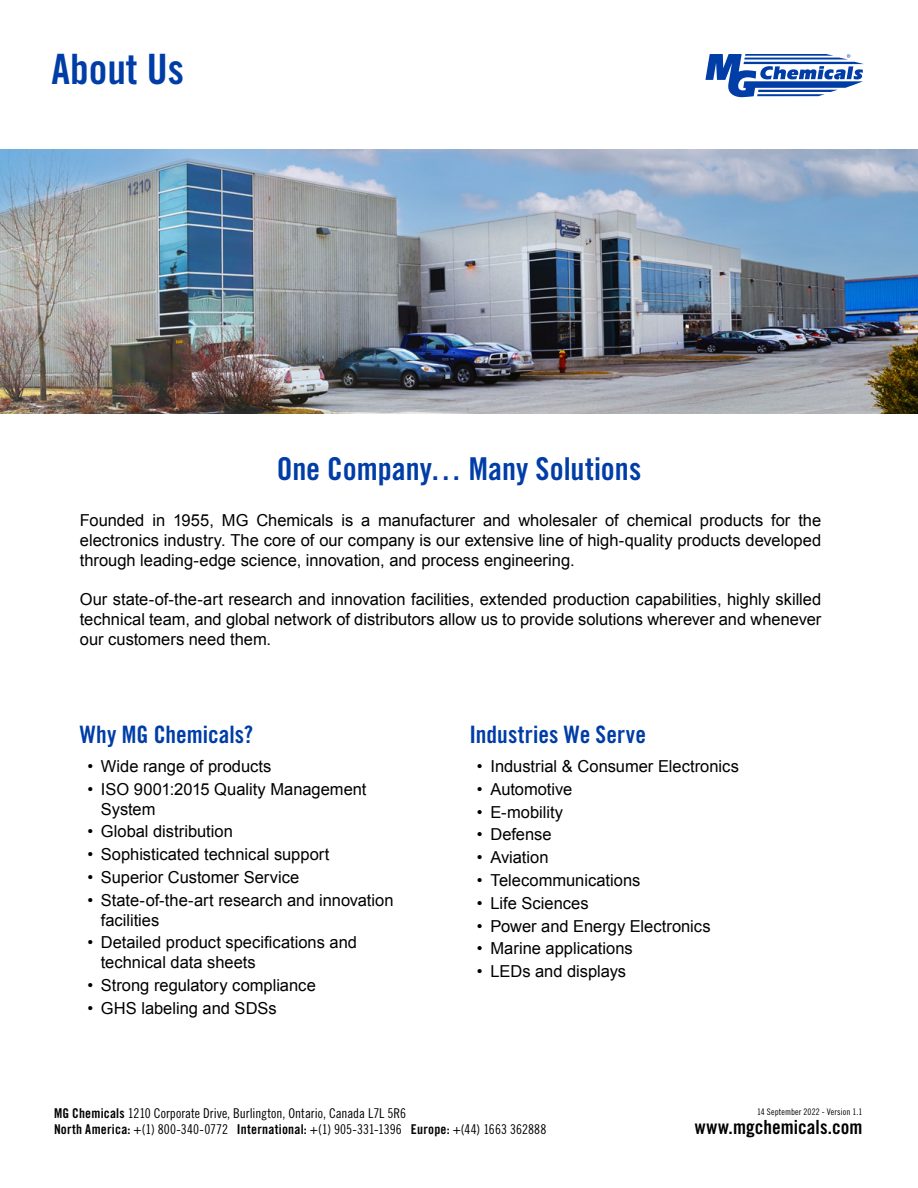
<style>
.page{position:relative;width:918px;height:1188px;background:#fff}
.page>*{position:absolute;margin:0;border:0;box-sizing:border-box;transform-origin:0 0}
.t1{font:41.85px "Trade Gothic Bold Cond Twenty";color:#003da7}
.t2{font:31.5px "Trade Gothic Bold Cond Twenty";color:#003da7}
.t3{font:24px "Trade Gothic Bold Cond Twenty";letter-spacing:.005em;color:#003da7}
.t4{font:19.5px "Trade Gothic Bold Cond Twenty";color:#000}
.t5{font:16.5px/19.8px "Arial";color:#000}
.t6{font:13.5px/16.2px "Trade Gothic LT Std Cn 18";color:#000}
.t7{font:9px "Trade Gothic LT Std Cn 18";letter-spacing:.015em;color:#000}
.s1{font-family:"Trade Gothic Bold Cond Twenty"}
</style>
<div class="page">
<svg style="left:705px;top:54px;width:159px;height:43px"></svg>
<img style="left:0;top:149px;width:918px;height:264px">
<h1 class="t1" style="left:52px;top:44px;width:134px">About Us</h1>
<h2 class="t2" style="left:277px;top:450px;width:366px">One Company… Many Solutions</h2>
<p class="t5" style="left:80px;top:511px;width:743px;text-align:justify">Founded in 1955, MG Chemicals is a manufacturer and wholesaler of chemical products for the electronics industry. The core of our company is our extensive line of high-quality products developed through leading-edge science, innovation, and process engineering.</p>
<p class="t5" style="left:80px;top:590px;width:743px;text-align:justify">Our state-of-the-art research and innovation facilities, extended production capabilities, highly skilled technical team, and global network of distributors allow us to provide solutions wherever and whenever our customers need them.</p>
<h3 class="t3" style="left:80px;top:720px;width:175px">Why MG Chemicals?</h3>
<p class="t5" style="left:87px;top:756px;width:186px">• Wide range of products</p>
<p class="t5" style="left:101px;top:779px;width:267px;text-indent:-13px">• ISO 9001:2015 Quality Management<br>System</p>
<p class="t5" style="left:87px;top:822px;width:147px">• Global distribution</p>
<p class="t5" style="left:87px;top:845px;width:244px">• Sophisticated technical support</p>
<p class="t5" style="left:87px;top:867px;width:214px">• Superior Customer Service</p>
<p class="t5" style="left:101px;top:890px;width:294px;text-indent:-13px">• State-of-the-art research and innovation facilities</p>
<p class="t5" style="left:101px;top:933px;width:258px;text-indent:-13px">• Detailed product specifications and technical data sheets</p>
<p class="t5" style="left:87px;top:975px;width:230px">• Strong regulatory compliance</p>
<p class="t5" style="left:87px;top:998px;width:191px">• GHS labeling and SDSs</p>
<h3 class="t3" style="left:469px;top:720px;width:178px">Industries We Serve</h3>
<p class="t5" style="left:477px;top:756px;width:263px">• Industrial &amp; Consumer Electronics</p>
<p class="t5" style="left:477px;top:779px;width:97px">• Automotive</p>
<p class="t5" style="left:477px;top:802px;width:88px">• E-mobility</p>
<p class="t5" style="left:477px;top:825px;width:76px">• Defense</p>
<p class="t5" style="left:477px;top:848px;width:73px">• Aviation</p>
<p class="t5" style="left:477px;top:870px;width:165px">• Telecommunications</p>
<p class="t5" style="left:477px;top:893px;width:113px">• Life Sciences</p>
<p class="t5" style="left:477px;top:916px;width:235px">• Power and Energy Electronics</p>
<p class="t5" style="left:477px;top:939px;width:157px">• Marine applications</p>
<p class="t5" style="left:477px;top:962px;width:151px">• LEDs and displays</p>
<p class="t6" style="left:54px;top:1105px;width:494px"><span class="s1">MG Chemicals</span> 1210 Corporate Drive, Burlington, Ontario, Canada L7L 5R6<br><span class="s1">North America:</span> +(1) 800-340-0772 <span class="s1">International:</span> +(1) 905-331-1396 <span class="s1">Europe:</span> +(44) 1663 362888</p>
<p class="t7" style="left:757px;top:1106px;width:107px">14 September 2022 - Version 1.1</p>
<p class="t4" style="left:695px;top:1115px;width:169px">www.mgchemicals.com</p>
</div>
